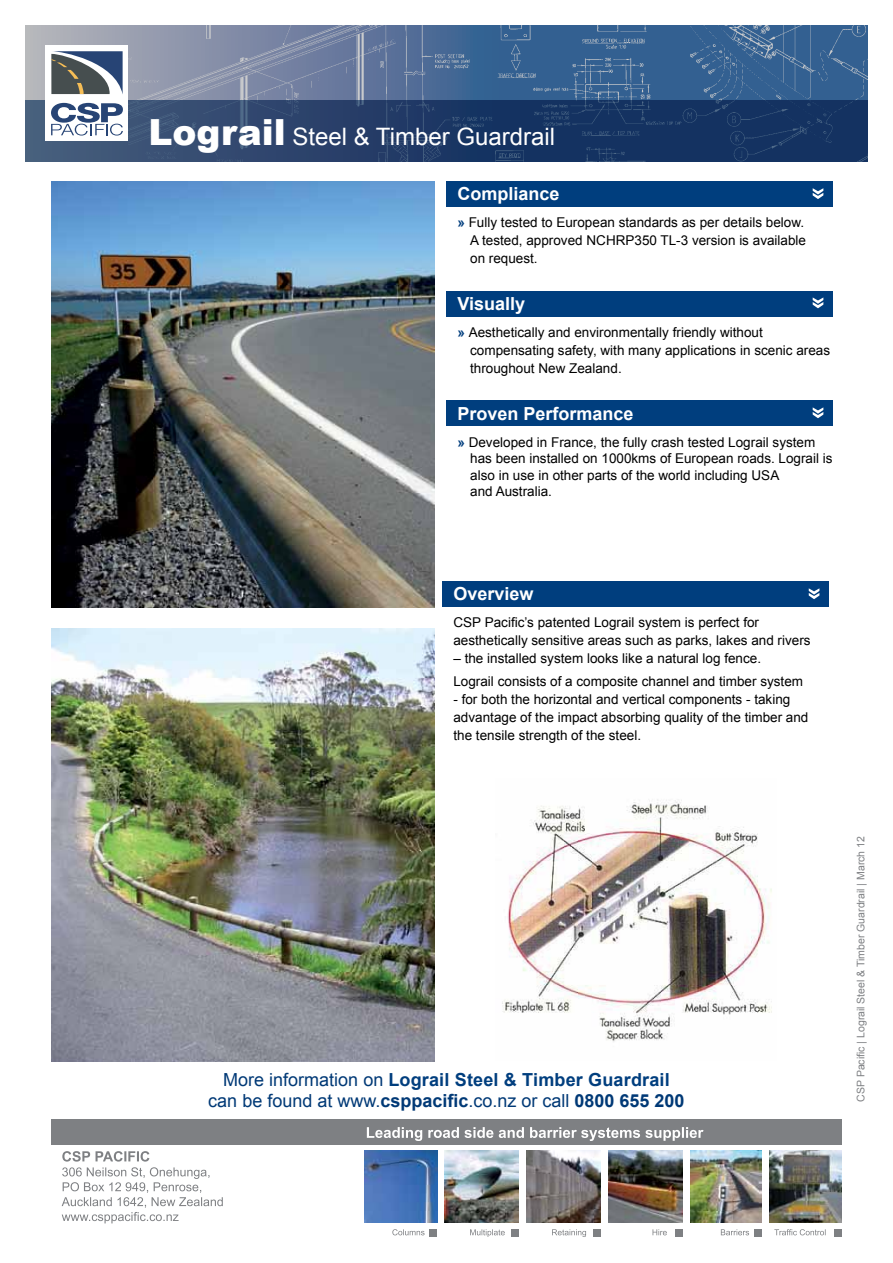
<style>
.page{position:relative;width:893px;height:1263px;background:#fff}
.page>*{position:absolute;margin:0;border:0;box-sizing:border-box;transform-origin:0 0}
.t1{font:24px "Arial";color:#fff}
.t2{font:18px/21.6px "Arial";color:#003976;text-align:center}
.t3{font:700 18px "Arial";color:#fff}
.t4{font:13.5px/18px "Arial";color:#000}
.t5{font:10.5px "Arial";color:#7e8083}
.s1{font-weight:900;font-size:36px}
.s2{font-weight:700;color:#003e7e}
.s3{font-weight:700}
</style>
<div class="page">
<svg style="left:26px;top:26px;width:103px;height:74px;background:#b0b3ba"></svg>
<img style="left:396px;top:26px;width:242px;height:74px">
<img style="left:129px;top:26px;width:267px;height:74px">
<img style="left:638px;top:26px;width:229px;height:74px">
<svg style="left:26px;top:100px;width:841px;height:61px;background:#233e68"></svg>
<div style="left:46px;top:46px;width:82px;height:95px;background:#fff"></div>
<svg style="left:51px;top:103px;width:72px;height:33px"></svg>
<svg style="left:51px;top:51px;width:72px;height:43px;background:#636d77"></svg>
<div style="left:51px;top:1119px;width:791px;height:26px;background:#7e8083"></div>
<img style="left:365px;top:1150px;width:72px;height:72px">
<img style="left:445px;top:1150px;width:73px;height:72px">
<img style="left:526px;top:1150px;width:75px;height:72px">
<img style="left:770px;top:1150px;width:72px;height:72px">
<img style="left:690px;top:1150px;width:72px;height:72px">
<img style="left:608px;top:1150px;width:75px;height:72px">
<svg style="left:62px;top:1167px;width:161px;height:56px"></svg>
<svg style="left:62px;top:1151px;width:87px;height:10px"></svg>
<svg style="left:392px;top:1229px;width:33px;height:6px"></svg>
<div style="left:430px;top:1229px;width:7px;height:8px;background:#7e8083"></div>
<svg style="left:470px;top:1229px;width:35px;height:8px"></svg>
<div style="left:511px;top:1229px;width:7px;height:8px;background:#7e8083"></div>
<svg style="left:552px;top:1229px;width:34px;height:8px"></svg>
<div style="left:593px;top:1229px;width:8px;height:8px;background:#7e8083"></div>
<svg style="left:653px;top:1229px;width:14px;height:6px"></svg>
<div style="left:675px;top:1229px;width:8px;height:8px;background:#7e8083"></div>
<svg style="left:721px;top:1229px;width:28px;height:6px"></svg>
<div style="left:754px;top:1229px;width:8px;height:8px;background:#7e8083"></div>
<svg style="left:774px;top:1229px;width:52px;height:6px"></svg>
<div style="left:834px;top:1229px;width:8px;height:8px;background:#7e8083"></div>
<svg style="left:367px;top:1127px;width:336px;height:14px"></svg>
<div style="left:446px;top:291px;width:387px;height:25px;background:#003e7e"></div>
<div style="left:446px;top:401px;width:387px;height:25px;background:#003e7e"></div>
<svg style="left:813px;top:297px;width:10px;height:11px"></svg>
<svg style="left:813px;top:407px;width:10px;height:11px"></svg>
<div style="left:443px;top:582px;width:386px;height:25px;background:#003e7e"></div>
<div style="left:446px;top:182px;width:387px;height:25px;background:#003e7e"></div>
<svg style="left:809px;top:588px;width:10px;height:11px"></svg>
<svg style="left:813px;top:188px;width:10px;height:11px"></svg>
<img style="left:51px;top:629px;width:384px;height:432px">
<img style="left:51px;top:182px;width:384px;height:425px">
<img style="left:502px;top:799px;width:270px;height:243px">
<h1 class="t1" style="left:148px;top:120px;width:408px"><span class="s1">Lograil</span> Steel &amp; Timber Guardrail</h1>
<h2 class="t3" style="left:457px;top:182px;width:104px">Compliance</h2>
<p class="t4" style="left:470px;top:213px;width:337px;text-indent:-13px"><span class="s2">»</span> Fully tested to European standards as per details below.<br>A tested, approved NCHRP350 TL-3 version is available on request.</p>
<h2 class="t3" style="left:457px;top:292px;width:69px">Visually</h2>
<p class="t4" style="left:470px;top:323px;width:361px;text-indent:-13px"><span class="s2">»</span> Aesthetically and environmentally friendly without compensating safety, with many applications in scenic areas throughout New Zealand.</p>
<h2 class="t3" style="left:457px;top:402px;width:178px">Proven Performance</h2>
<p class="t4" style="left:470px;top:434px;width:364px;line-height:16.5px;text-indent:-13px"><span class="s2">»</span> Developed in France, the fully crash tested Lograil system has been installed on 1000kms of European roads. Lograil is also in use in other parts of the world including USA<br>and Australia.</p>
<h2 class="t3" style="left:453px;top:582px;width:82px">Overview</h2>
<p class="t4" style="left:453px;top:613px;width:359px">CSP Pacific’s patented Lograil system is perfect for aesthetically sensitive areas such as parks, lakes and rivers</p>
<p class="t4" style="left:453px;top:647px;width:351px;line-height:23.1px">– the installed system looks like a natural log fence.<br>Lograil consists of a composite channel and timber system</p>
<p class="t4" style="left:453px;top:690px;width:356px">- for both the horizontal and vertical components - taking advantage of the impact absorbing quality of the timber and the tensile strength of the steel.</p>
<h2 class="t2" style="left:208px;top:1069px;width:478px">More information on <span class="s2">Lograil Steel &amp; Timber Guardrail </span>can be found at www.<span class="s3">csppacific</span>.co.nz or call <span class="s3">0800 655 200</span></h2>
<p class="t5" style="left:854px;top:1102px;width:267px;rotate:-90deg">CSP Pacific | Lograil Steel &amp; Timber Guardrail | March 12</p>
</div>
